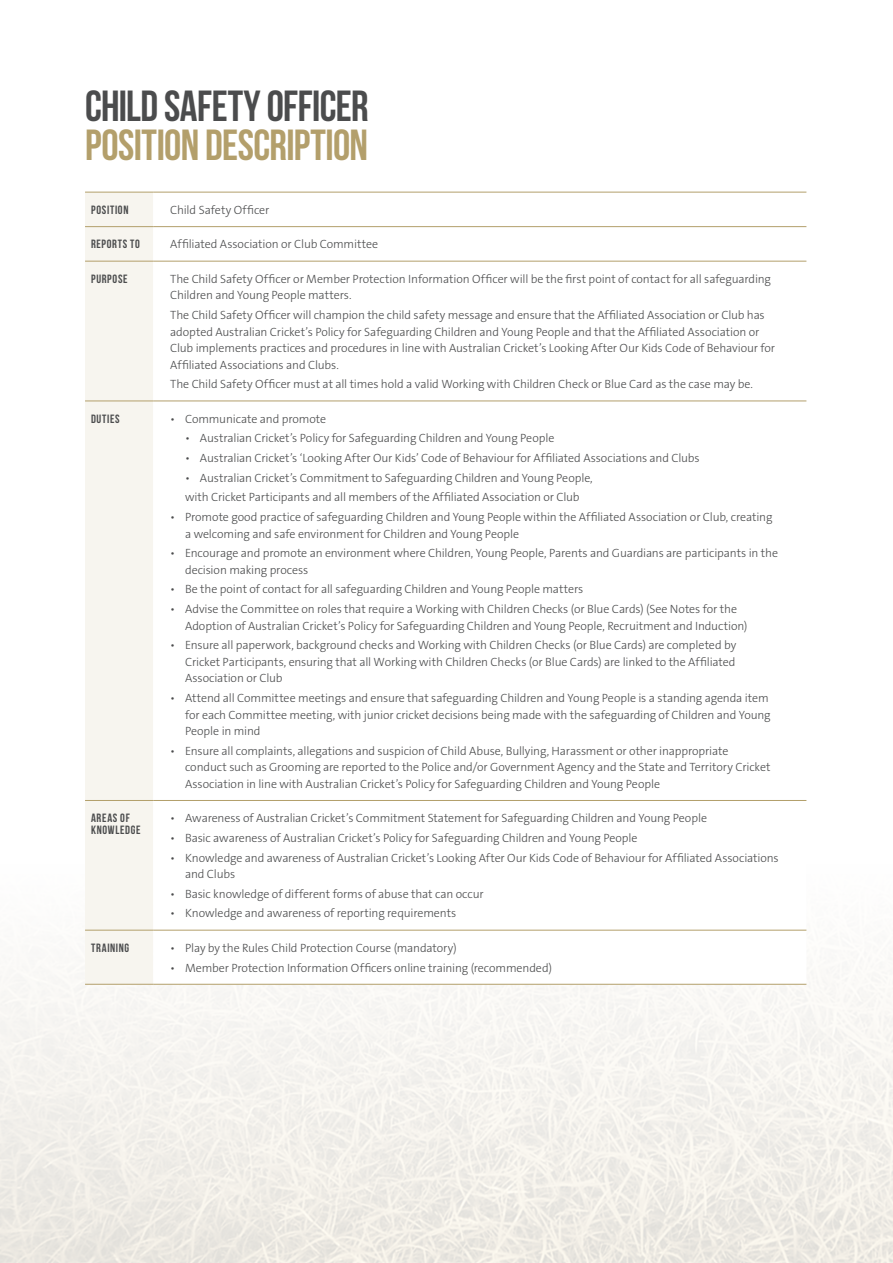
<style>
.page{position:relative;width:893px;height:1263px;background:#fff}
.page>*{position:absolute;margin:0;border:0;box-sizing:border-box;transform-origin:0 0}
.t1{font:700 43.5px "Bebas Neue";letter-spacing:-.015em;color:#b39f6b}
.t2{font:700 43.5px "Bebas Neue";letter-spacing:-.01em;color:#4b4c4d}
.t3{font:300 12px/16.5px "The Sans B3";letter-spacing:-.01em;color:#4b4c4d}
.t4{font:700 12px/12px "Bebas Neue";letter-spacing:.06em;color:#4b4c4d}
</style>
<div class="page">
<img style="left:0;top:929px;width:893px;height:334px">
<div style="left:85px;top:193px;width:68px;height:791px;background:#f7f5ef"></div>
<svg style="left:153px;top:227px;width:653px;height:757px"></svg>
<hr style="left:85px;top:192px;width:68px;height:1px;background:#b39f6b">
<hr style="left:153px;top:192px;width:653px;height:1px;background:#b39f6b">
<hr style="left:85px;top:226px;width:68px;height:1px;background:#b39f6b">
<hr style="left:153px;top:226px;width:653px;height:1px;background:#b39f6b">
<hr style="left:85px;top:261px;width:68px;height:1px;background:#b39f6b">
<hr style="left:153px;top:261px;width:653px;height:1px;background:#b39f6b">
<hr style="left:85px;top:401px;width:68px;height:1px;background:#b39f6b">
<hr style="left:153px;top:401px;width:653px;height:1px;background:#b39f6b">
<hr style="left:85px;top:800px;width:68px;height:1px;background:#b39f6b">
<hr style="left:153px;top:800px;width:653px;height:1px;background:#b39f6b">
<hr style="left:85px;top:930px;width:68px;height:1px;background:#b39f6b">
<hr style="left:153px;top:930px;width:653px;height:1px;background:#b39f6b">
<hr style="left:85px;top:984px;width:68px;height:1px;background:#b39f6b">
<hr style="left:153px;top:984px;width:653px;height:1px;background:#b39f6b">
<h1 class="t2" style="left:85px;top:82px;width:285px">CHILD SAFETY OFFICER</h1>
<h1 class="t1" style="left:85px;top:121px;width:285px">POSITION DESCRIPTION</h1>
<p class="t4" style="left:91px;top:204px;width:39px">POSITION</p>
<p class="t3" style="left:170px;top:202px;width:101px">Child Safety Officer</p>
<p class="t4" style="left:91px;top:238px;width:51px">REPORTS TO</p>
<p class="t3" style="left:170px;top:236px;width:210px">Affiliated Association or Club Committee</p>
<p class="t4" style="left:91px;top:273px;width:38px">PURPOSE</p>
<p class="t3" style="left:170px;top:271px;width:602px">The Child Safety Officer or Member Protection Information Officer will be the first point of contact for all safeguarding<br>Children and Young People matters.</p>
<p class="t3" style="left:170px;top:307px;width:606px">The Child Safety Officer will champion the child safety message and ensure that the Affiliated Association or Club has adopted Australian Cricket’s Policy for Safeguarding Children and Young People and that the Affiliated Association or Club implements practices and procedures in line with Australian Cricket’s Looking After Our Kids Code of Behaviour for Affiliated Associations and Clubs.</p>
<p class="t3" style="left:170px;top:376px;width:584px">The Child Safety Officer must at all times hold a valid Working with Children Check or Blue Card as the case may be.</p>
<p class="t4" style="left:91px;top:412px;width:30px">DUTIES</p>
<p class="t3" style="left:170px;top:411px;width:158px">• Communicate and promote</p>
<p class="t3" style="left:185px;top:430px;width:371px">• Australian Cricket’s Policy for Safeguarding Children and Young People</p>
<p class="t3" style="left:185px;top:450px;width:516px">• Australian Cricket’s ‘Looking After Our Kids’ Code of Behaviour for Affiliated Associations and Clubs</p>
<p class="t3" style="left:185px;top:468px;width:409px;line-height:19.6px">• Australian Cricket’s Commitment to Safeguarding Children and Young People, with Cricket Participants and all members of the Affiliated Association or Club</p>
<p class="t3" style="left:185px;top:509px;width:589px;text-indent:-15px">• Promote good practice of safeguarding Children and Young People within the Affiliated Association or Club, creating a welcoming and safe environment for Children and Young People</p>
<p class="t3" style="left:185px;top:545px;width:594px;text-indent:-15px">• Encourage and promote an environment where Children, Young People, Parents and Guardians are participants in the decision making process</p>
<p class="t3" style="left:170px;top:582px;width:415px">• Be the point of contact for all safeguarding Children and Young People matters</p>
<p class="t3" style="left:185px;top:601px;width:564px;text-indent:-15px">• Advise the Committee on roles that require a Working with Children Checks (or Blue Cards) (See Notes for the<br>Adoption of Australian Cricket’s Policy for Safeguarding Children and Young People, Recruitment and Induction)</p>
<p class="t3" style="left:185px;top:637px;width:553px;text-align:justify;text-indent:-15px">• Ensure all paperwork, background checks and Working with Children Checks (or Blue Cards) are completed by Cricket Participants, ensuring that all Working with Children Checks (or Blue Cards) are linked to the Affiliated Association or Club</p>
<p class="t3" style="left:185px;top:690px;width:587px;text-indent:-15px">• Attend all Committee meetings and ensure that safeguarding Children and Young People is a standing agenda item for each Committee meeting, with junior cricket decisions being made with the safeguarding of Children and Young<br>People in mind</p>
<p class="t3" style="left:185px;top:743px;width:587px;text-indent:-15px">• Ensure all complaints, allegations and suspicion of Child Abuse, Bullying, Harassment or other inappropriate conduct such as Grooming are reported to the Police and/or Government Agency and the State and Territory Cricket<br>Association in line with Australian Cricket’s Policy for Safeguarding Children and Young People</p>
<p class="t4" style="left:91px;top:812px;width:51px">AREAS OF<br>KNOWLEDGE</p>
<p class="t3" style="left:170px;top:810px;width:538px">• Awareness of Australian Cricket’s Commitment Statement for Safeguarding Children and Young People</p>
<p class="t3" style="left:170px;top:830px;width:469px">• Basic awareness of Australian Cricket’s Policy for Safeguarding Children and Young People</p>
<p class="t3" style="left:185px;top:850px;width:595px;text-indent:-15px">• Knowledge and awareness of Australian Cricket’s Looking After Our Kids Code of Behaviour for Affiliated Associations and Clubs</p>
<p class="t3" style="left:170px;top:886px;width:315px">• Basic knowledge of different forms of abuse that can occur</p>
<p class="t3" style="left:170px;top:906px;width:288px">• Knowledge and awareness of reporting requirements</p>
<p class="t4" style="left:91px;top:942px;width:40px">TRAINING</p>
<p class="t3" style="left:170px;top:940px;width:288px">• Play by the Rules Child Protection Course (mandatory)</p>
<p class="t3" style="left:170px;top:960px;width:383px">• Member Protection Information Officers online training (recommended)</p>
</div>
